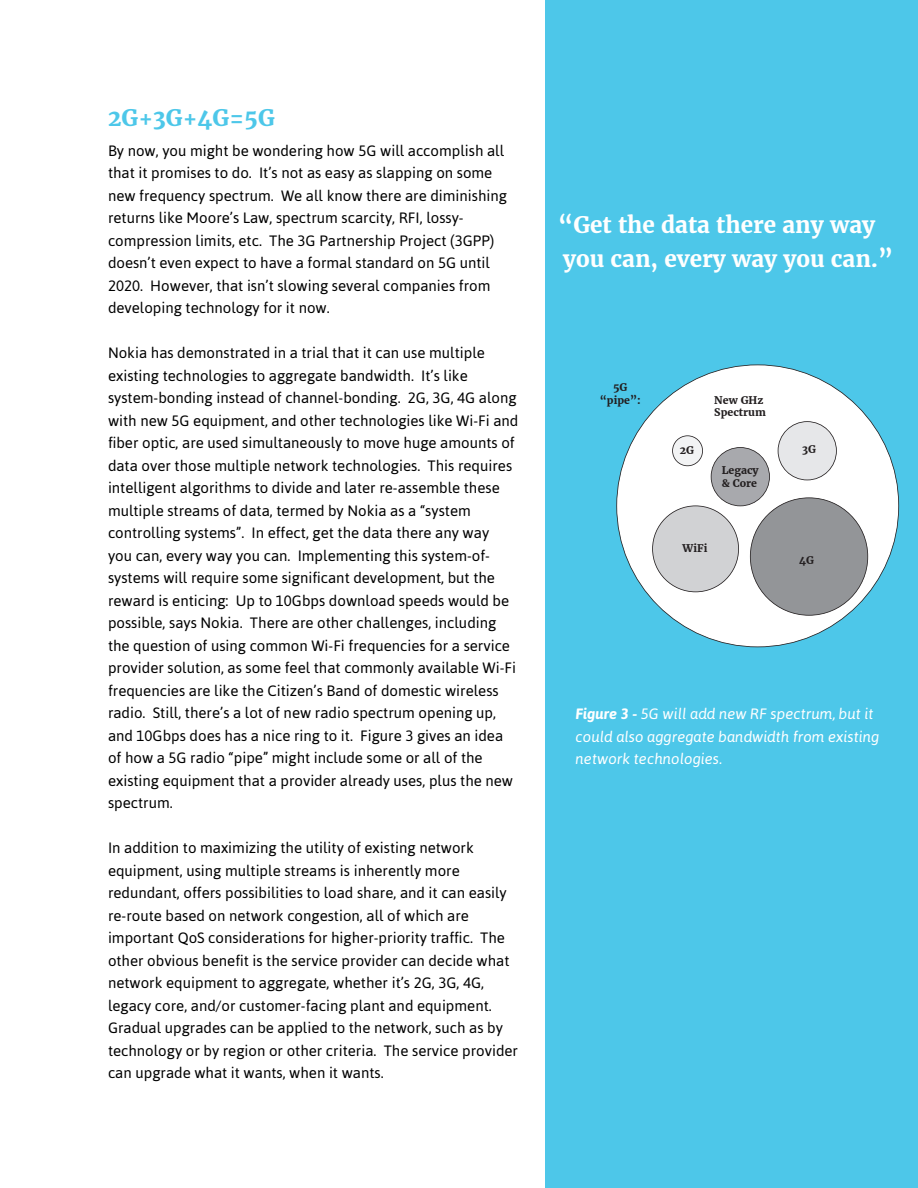
<style>
.page{position:relative;width:918px;height:1188px;background:#fff}
.page>*{position:absolute;margin:0;border:0;box-sizing:border-box;transform-origin:0 0}
.Subheads{font:700 22.5px/34.5px "Merriweather";color:#fff}
.Subheads-2{font:700 22.5px "Merriweather";color:#4dc7e9}
.t1{font:15px/22.5px "Asap";color:#000}
.t2{font:italic 15px/22.5px "Asap";color:#fff}
.t3{font:700 10.65px/12.8px "Merriweather";color:#231f20}
.s1{font-weight:700}
</style>
<div class="page">
<div style="left:545px;top:0;width:373px;height:1188px;background:#4dc7e9"></div>
<svg style="left:616px;top:364px;width:283px;height:283px;fill:#fff"></svg>
<svg style="left:652px;top:421px;width:216px;height:195px;background:#cfd1d2"></svg>
<p class="Subheads-2" style="left:108px;top:104px;width:168px">2G+3G+4G=5G</p>
<p class="t1" style="left:108px;top:139px;width:401px">By now, you might be wondering how 5G will accomplish all that it promises to do. It’s not as easy as slapping on some new frequency spectrum. We all know there are diminishing returns like Moore’s Law, spectrum scarcity, RFI, lossy&shy;compression limits, etc. The 3G Partnership Project (3GPP) doesn’t even expect to have a formal standard on 5G until 2020. However, that isn’t slowing several companies from developing technology for it now.</p>
<p class="t1" style="left:108px;top:341px;width:412px">Nokia has demonstrated in a trial that it can use multiple existing technologies to aggregate bandwidth. It’s like system-bonding instead of channel-bonding. 2G, 3G, 4G along with new 5G equipment, and other technologies like Wi-Fi and fiber optic, are used simultaneously to move huge amounts of data over those multiple network technologies. This requires intelligent algorithms to divide and later re-assemble these multiple streams of data, termed by Nokia as a “system controlling systems”. In effect, get the data there any way<br>you can, every way you can. Implementing this system-of&shy;systems will require some significant development, but the reward is enticing: Up to 10Gbps download speeds would be possible, says Nokia. There are other challenges, including the question of using common Wi-Fi frequencies for a service provider solution, as some feel that commonly available Wi-Fi frequencies are like the Citizen’s Band of domestic wireless radio. Still, there’s a lot of new radio spectrum opening up, and 10Gbps does has a nice ring to it. Figure 3 gives an idea of how a 5G radio “pipe” might include some or all of the existing equipment that a provider already uses, plus the new spectrum.</p>
<p class="t1" style="left:108px;top:836px;width:412px">In addition to maximizing the utility of existing network equipment, using multiple streams is inherently more redundant, offers possibilities to load share, and it can easily re-route based on network congestion, all of which are important QoS considerations for higher-priority traffic. The other obvious benefit is the service provider can decide what network equipment to aggregate, whether it’s 2G, 3G, 4G, legacy core, and/or customer-facing plant and equipment.<br>Gradual upgrades can be applied to the network, such as by technology or by region or other criteria. The service provider can upgrade what it wants, when it wants.</p>
<p class="Subheads" style="left:558px;top:207px;width:337px">“Get the data there any way you can, every way you can.”</p>
<p class="t3" style="left:600px;top:381px;width:42px;text-align:center">5G “pipe”:</p>
<p class="t3" style="left:680px;top:444px;width:16px">2G</p>
<p class="t3" style="left:714px;top:393px;width:53px">New GHz<br>Spectrum</p>
<p class="t3" style="left:722px;top:464px;width:38px">Legacy &amp; Core</p>
<p class="t3" style="left:683px;top:542px;width:26px">WiFi</p>
<p class="t3" style="left:802px;top:443px;width:15px">3G</p>
<p class="t3" style="left:799px;top:553px;width:16px">4G</p>
<p class="t2" style="left:576px;top:703px;width:305px"><span class="s1">Figure 3 -</span> 5G will add new RF spectrum, but it could also aggregate bandwidth from existing network technologies.</p>
</div>
